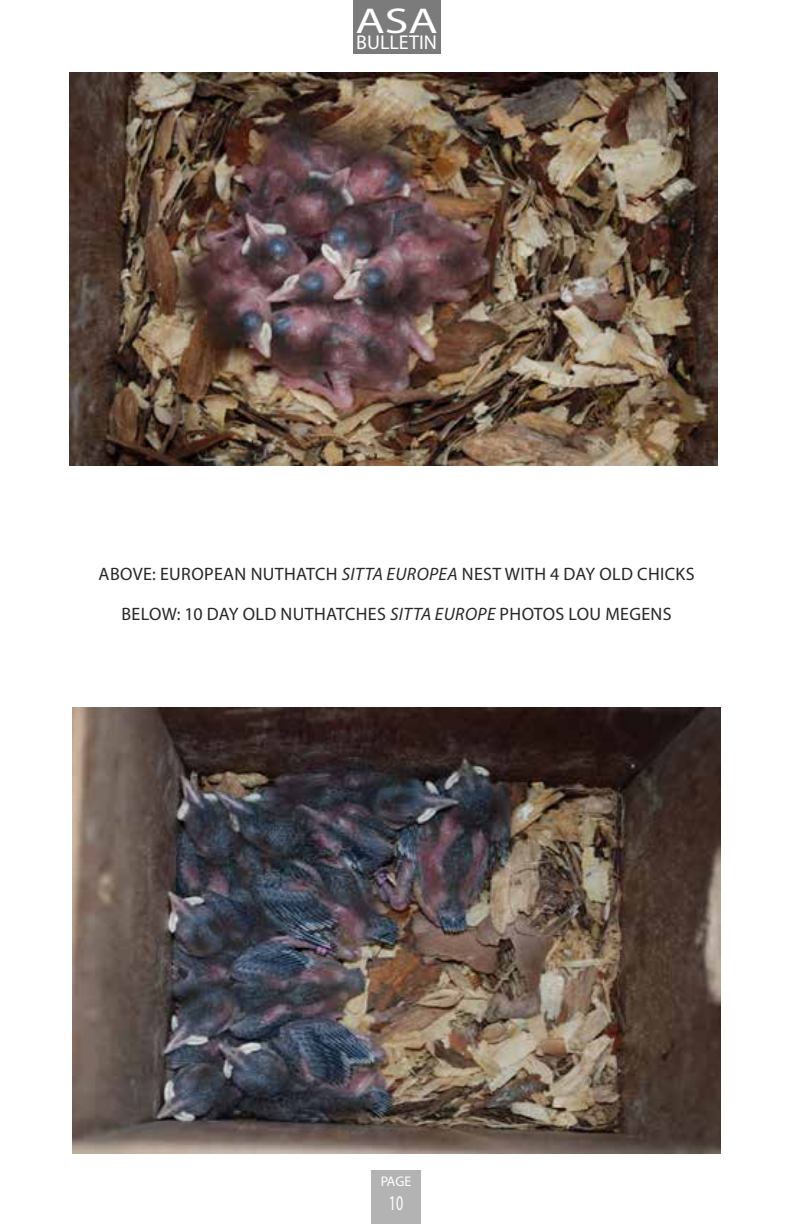
<style>
.page{position:relative;width:792px;height:1224px;background:#fff}
.page>*{position:absolute;margin:0;border:0;box-sizing:border-box;transform-origin:0 0}
.t1{font:36px "Myriad Pro";color:#fff;scale:1.33 1}
.t2{font:21px "Myriad Pro";color:#fff;scale:.67 1}
.t3{font:20px "Myriad Pro";color:#fff}
.t4{font:18px "Myriad Pro";letter-spacing:.02em;color:#292829}
.t5{font:14px "Myriad Pro";color:#fff}
.s1{font-style:italic}
</style>
<div class="page">
<div style="left:353px;top:0;width:88px;height:53px;background:#7b7b7b"></div>
<div style="left:371px;top:1170px;width:50px;height:54px;background:#b3b3b3"></div>
<img style="left:73px;top:707px;width:648px;height:446px">
<img style="left:69px;top:72px;width:649px;height:394px">
<h1 class="t1" style="left:355px;top:-1px;width:63px">ASA</h1>
<p class="t3" style="left:356px;top:30px;width:82px">BULLETIN</p>
<p class="t4" style="left:99px;top:563px;width:597px">ABOVE: EUROPEAN NUTHATCH <span class="s1">SITTA EUROPEA</span> NEST WITH 4 DAY OLD CHICKS</p>
<p class="t4" style="left:122px;top:603px;width:552px">BELOW: 10 DAY OLD NUTHATCHES <span class="s1">SITTA EUROPE</span> PHOTOS LOU MEGENS</p>
<p class="t5" style="left:381px;top:1172px;width:32px">PAGE</p>
<p class="t2" style="left:389px;top:1190px;width:23px">10</p>
</div>
